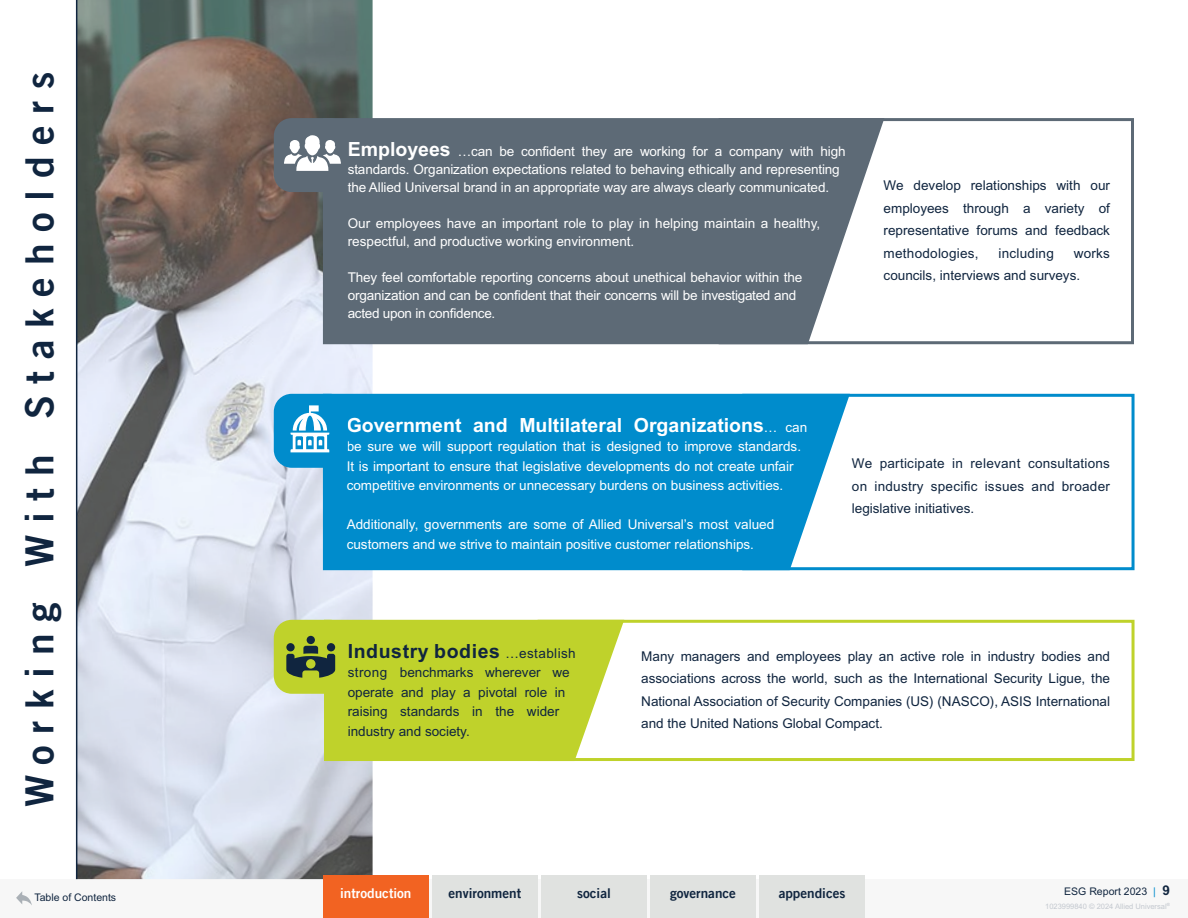
<style>
.page{position:relative;width:1188px;height:918px;background:#fff}
.page>*{position:absolute;margin:0;border:0;box-sizing:border-box;transform-origin:0 0}
.t1{font:39px "Trade Gothic LT Pro Bd 2";letter-spacing:.3em;color:#10253f}
.t2{font:700 19.5px "Arial MT Std";color:#fff}
.t3{font:700 19.5px "Arial MT Std";letter-spacing:.03em;color:#10253f}
.t4{font:13.5px/18px "Arial MT Std";color:#fff}
.t5{font:13.5px/22.5px "Arial MT Std";color:#10253f;text-align:justify}
.t6{font:13.5px "Trade Gothic LT Pro Bd 2";color:#10253f}
.t7{font:13.5px "Trade Gothic LT Pro Bd 2";color:#fff}
.t8{font:13.5px "Arial MT Std";letter-spacing:.02em;color:#10253f}
.t9{font:10.5px "Arial MT Std";color:#10253f}
.t10{font:7.5px "Arial MT Std";color:#c3c8cf}
.s1{font-weight:700;font-size:19.5px}
.s2{font-weight:400;font-size:13.5px}
.s3{color:#008ccc}
.s4{font-weight:700;font-size:13.5px}
</style>
<div class="page">
<div style="left:0;top:879px;width:1188px;height:39px;background:#f7f7f7"></div>
<svg style="left:16px;top:891px;width:16px;height:14px"></svg>
<img style="left:77px;top:0;width:296px;height:879px">
<hr style="left:76px;top:0;width:1px;height:879px;background:#10253f">
<div style="left:742px;top:394px;width:393px;height:176px;background:#fff;border:3px solid #008ccc"></div>
<div style="left:323px;top:394px;width:527px;height:176px;background:#008ccc"></div>
<div style="left:274px;top:394px;width:74px;height:74px;background:#008ccc;border-radius:18px"></div>
<svg style="left:291px;top:405px;width:38px;height:47px"></svg>
<div style="left:719px;top:118px;width:415px;height:226px;background:#fff;border:3px solid #5d6a76"></div>
<svg style="left:323px;top:118px;width:561px;height:226px;background:#67737f"></svg>
<div style="left:274px;top:118px;width:74px;height:74px;background:#5d6a76;border-radius:18px"></div>
<svg style="left:284px;top:135px;width:57px;height:36px"></svg>
<div style="left:538px;top:620px;width:597px;height:141px;background:#fff;border:3px solid #bfd22b"></div>
<div style="left:274px;top:620px;width:74px;height:74px;background:#bfd22b;border-radius:18px"></div>
<svg style="left:286px;top:620px;width:338px;height:141px;background:#c0d144"></svg>
<div style="left:323px;top:875px;width:106px;height:43px;background:#f26322"></div>
<div style="left:432px;top:875px;width:106px;height:43px;background:#e0e2e0"></div>
<div style="left:541px;top:875px;width:106px;height:43px;background:#e0e2e0"></div>
<div style="left:650px;top:875px;width:106px;height:43px;background:#e0e2e0"></div>
<div style="left:759px;top:875px;width:106px;height:43px;background:#e0e2e0"></div>
<h1 class="t1" style="left:16px;top:807px;width:737px;rotate:-90deg">Working With Stakeholders</h1>
<p class="t9" style="left:34px;top:891px;width:83px">Table of Contents</p>
<p class="t4" style="left:348px;top:142px;width:499px"><span class="s1">Employees</span> …can be confident they are working for a company with high standards. Organization expectations related to behaving ethically and representing the Allied Universal brand in an appropriate way are always clearly communicated.</p>
<p class="t4" style="left:348px;top:214px;width:474px">Our employees have an important role to play in helping maintain a healthy, respectful, and productive working environment.</p>
<p class="t4" style="left:348px;top:268px;width:456px">They feel comfortable reporting concerns about unethical behavior within the organization and can be confident that their concerns will be investigated and acted upon in confidence.</p>
<p class="t5" style="left:884px;top:174px;width:228px">We develop relationships with our employees through a variety of representative forums and feedback methodologies,</p>
<p class="t5" style="left:884px;top:242px;width:228px;text-indent:190px">works councils, interviews and surveys.</p>
<p class="t8" style="left:998px;top:245px;width:57px">including</p>
<h2 class="t2" style="left:347px;top:413px;width:462px">Government and Multilateral Organizations<span class="s2">… can</span></h2>
<p class="t4" style="left:347px;top:437px;width:456px;line-height:19.5px">be sure we will support regulation that is designed to improve standards.<br>It is important to ensure that legislative developments do not create unfair competitive environments or unnecessary burdens on business activities.</p>
<p class="t4" style="left:347px;top:515px;width:429px;line-height:19.5px">Additionally, governments are some of Allied Universal’s most valued customers and we strive to maintain positive customer relationships.</p>
<p class="t5" style="left:852px;top:452px;width:260px">We participate in relevant consultations on industry specific issues and broader legislative initiatives.</p>
<h2 class="t3" style="left:348px;top:639px;width:230px">Industry bodies <span class="s2">…establish</span></h2>
<p class="t5" style="left:348px;top:663px;width:223px;line-height:19.5px;text-align:left">strong benchmarks wherever we operate and play a pivotal role in raising standards in the wider industry and society.</p>
<p class="t5" style="left:641px;top:645px;width:470px">Many managers and employees play an active role in industry bodies and associations across the world, such as the International Security Ligue, the National Association of Security Companies (US) (NASCO), ASIS International and the United Nations Global Compact.</p>
<p class="t7" style="left:340px;top:885px;width:73px">introduction</p>
<p class="t6" style="left:449px;top:885px;width:74px">environment</p>
<p class="t6" style="left:577px;top:885px;width:35px">social</p>
<p class="t6" style="left:670px;top:885px;width:68px">governance</p>
<p class="t6" style="left:779px;top:885px;width:68px">appendices</p>
<p class="t9" style="left:1064px;top:885px;width:107px">ESG Report 2023 <span class="s3">|</span> <span class="s4">9</span></p>
<p class="t10" style="left:1045px;top:902px;width:126px">1023999840 © 2024 Allied Universal<sup>®</sup></p>
</div>
